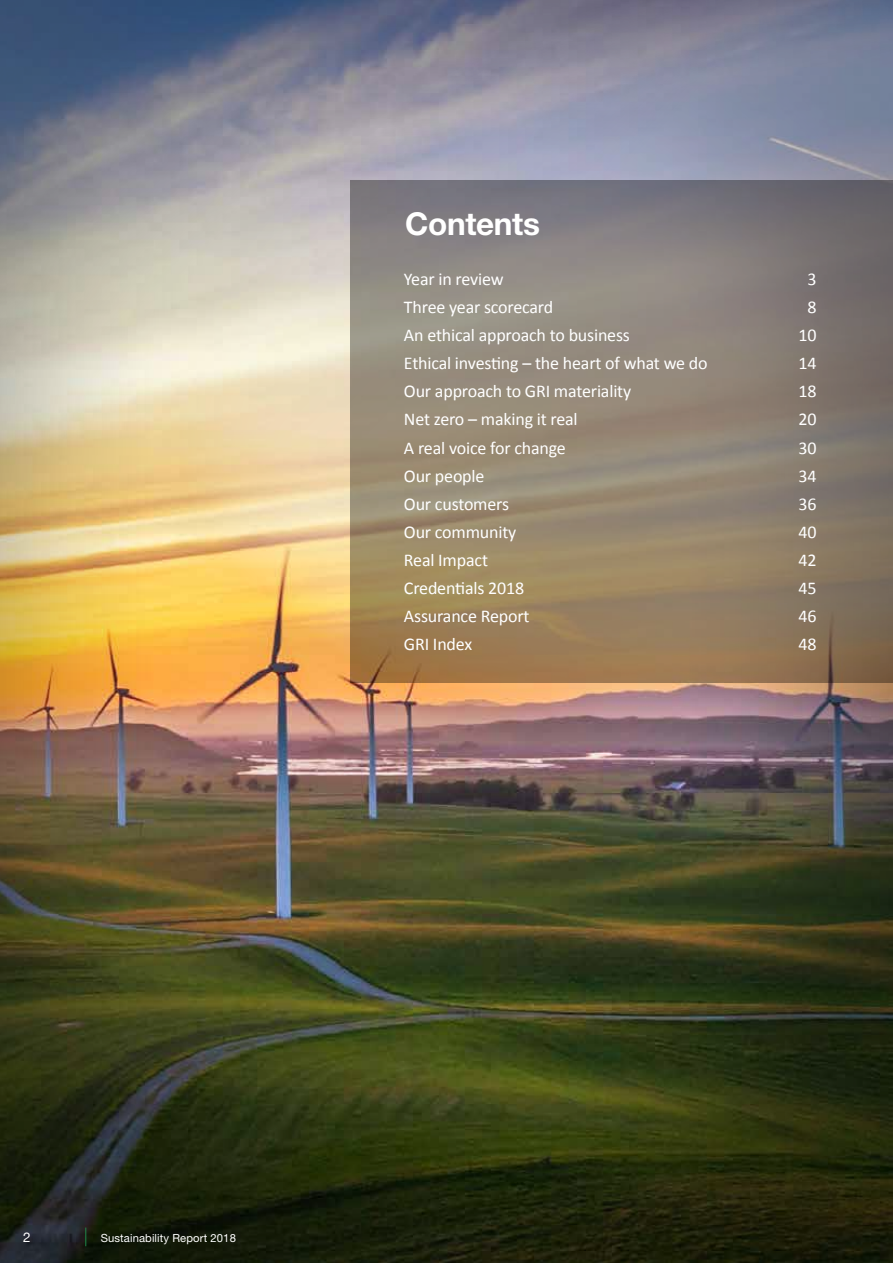
<style>
.page{position:relative;width:893px;height:1263px;background:#fff}
.page>*{position:absolute;margin:0;border:0;box-sizing:border-box;transform-origin:0 0}
.t1{font:700 31.5px "Helvetica Neue LT Std";letter-spacing:-.01em;color:#fff}
.t2{font:18px "Calibri";letter-spacing:-.01em;color:#fff}
.t3{font:13.5px "Helvetica Neue";color:#fff}
.t4{font:11.25px "Helvetica Neue";letter-spacing:.01em;color:#fff}
</style>
<div class="page">
<img style="left:0;top:0;width:893px;height:1263px">
<img style="left:137px;top:0;width:756px;height:771px">
<svg style="left:351px;top:180px;width:542px;height:502px;background:#8e8070"></svg>
<svg style="left:85px;top:1227px;width:1px;height:19px"></svg>
<h1 class="t1" style="left:405px;top:204px;width:136px">Contents</h1>
<p class="t2" style="left:404px;top:268px;width:101px">Year in review</p>
<p class="t2" style="left:807px;top:268px;width:11px">3</p>
<p class="t2" style="left:404px;top:296px;width:151px">Three year scorecard</p>
<p class="t2" style="left:807px;top:296px;width:11px">8</p>
<p class="t2" style="left:404px;top:324px;width:227px">An ethical approach to business</p>
<p class="t2" style="left:798px;top:324px;width:20px">10</p>
<p class="t2" style="left:404px;top:352px;width:305px">Ethical investing – the heart of what we do</p>
<p class="t2" style="left:798px;top:352px;width:20px">14</p>
<p class="t2" style="left:404px;top:380px;width:229px">Our approach to GRI materiality</p>
<p class="t2" style="left:798px;top:380px;width:20px">18</p>
<p class="t2" style="left:404px;top:408px;width:175px">Net zero – making it real</p>
<p class="t2" style="left:798px;top:408px;width:20px">20</p>
<p class="t2" style="left:404px;top:436px;width:163px">A real voice for change</p>
<p class="t2" style="left:798px;top:436px;width:20px">30</p>
<p class="t2" style="left:404px;top:464px;width:82px">Our people</p>
<p class="t2" style="left:798px;top:464px;width:20px">34</p>
<p class="t2" style="left:404px;top:492px;width:107px">Our customers</p>
<p class="t2" style="left:798px;top:492px;width:20px">36</p>
<p class="t2" style="left:404px;top:520px;width:114px">Our community</p>
<p class="t2" style="left:798px;top:520px;width:20px">40</p>
<p class="t2" style="left:404px;top:549px;width:86px">Real Impact</p>
<p class="t2" style="left:798px;top:549px;width:20px">42</p>
<p class="t2" style="left:404px;top:577px;width:122px">Credentials 2018</p>
<p class="t2" style="left:798px;top:577px;width:20px">45</p>
<p class="t2" style="left:404px;top:605px;width:127px">Assurance Report</p>
<p class="t2" style="left:798px;top:605px;width:20px">46</p>
<p class="t2" style="left:404px;top:633px;width:70px">GRI Index</p>
<p class="t2" style="left:798px;top:633px;width:20px">48</p>
<p class="t3" style="left:23px;top:1227px;width:9px">2</p>
<p class="t4" style="left:101px;top:1231px;width:137px">Sustainability Report 2018</p>
</div>
